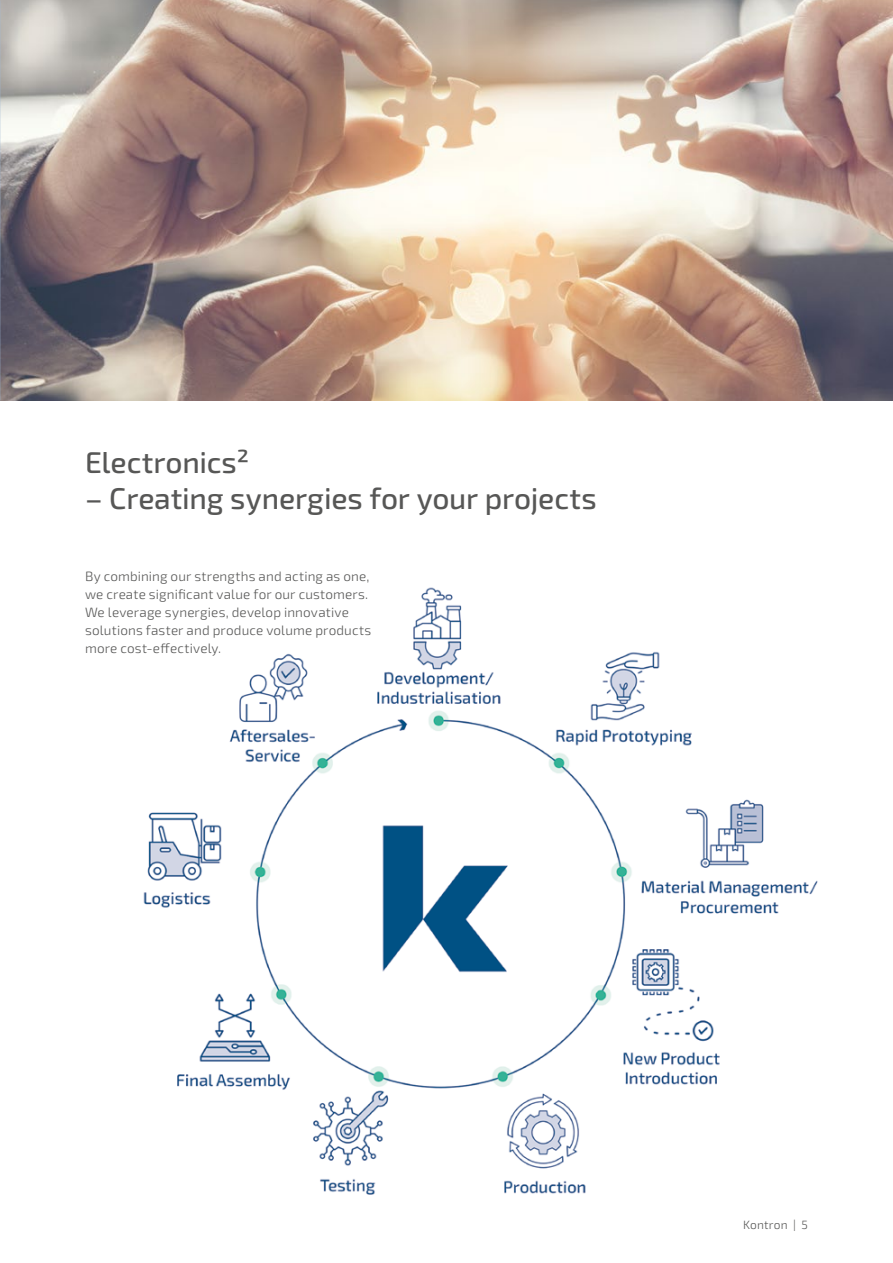
<style>
.page{position:relative;width:893px;height:1263px;background:#fff}
.page>*{position:absolute;margin:0;border:0;box-sizing:border-box;transform-origin:0 0}
.t1{font:500 30px "Sn T";letter-spacing:-.005em;color:#575756}
.t2{font:300 13.5px/18px "Sn T";letter-spacing:.01em;color:#575756}
.t3{font:300 12px "Sn T";letter-spacing:.015em;color:#575756}
</style>
<div class="page">
<img style="left:143px;top:587px;width:675px;height:608px">
<img style="left:1px;top:0;width:892px;height:401px">
<img style="left:0;top:0;width:1px;height:401px">
<h1 class="t1" style="left:85px;top:444px;width:166px">Electronics²</h1>
<h1 class="t1" style="left:85px;top:480px;width:513px">– Creating synergies for your projects</h1>
<p class="t2" style="left:85px;top:567px;width:288px">By combining our strengths and acting as one, we create significant value for our customers.<br>We leverage synergies, develop innovative solutions faster and produce volume products more cost-effectively.</p>
<p class="t3" style="left:743px;top:1217px;width:66px">Kontron | 5</p>
</div>
